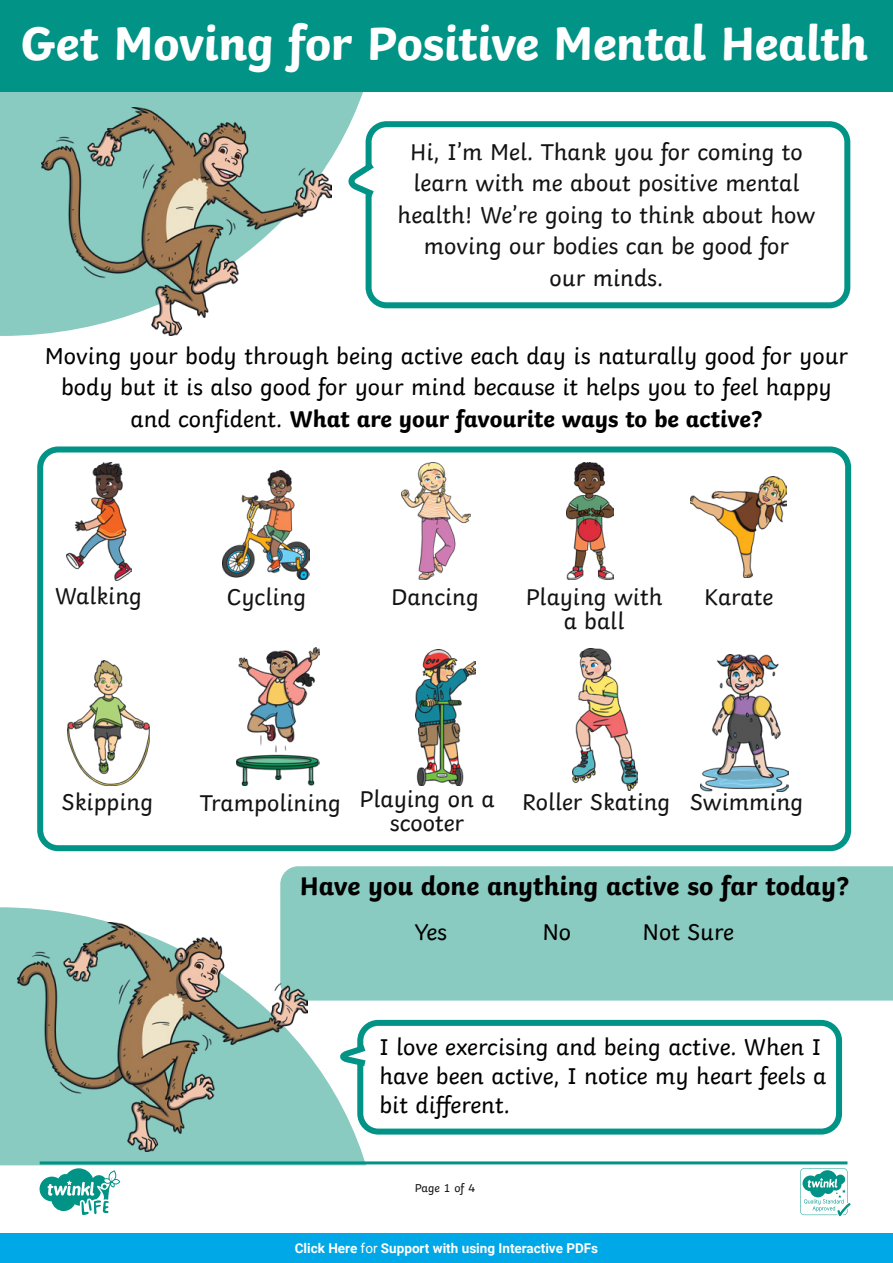
<style>
.page{position:relative;width:893px;height:1263px;background:#fff}
.page>*{position:absolute;margin:0;border:0;box-sizing:border-box;transform-origin:0 0}
.t1{font:700 49.5px "Twinkl";letter-spacing:-.01em;color:#fff}
.t2{font:700 27px "Twinkl";color:#000}
.t3{font:24px/31.5px "Twinkl";color:#000;text-align:center}
.t4{font:24px/31.5px "Twinkl";color:#131313;text-align:center}
.t5{font:700 13.5px "Roboto";color:#fff}
.t6{font:12px "Twinkl";letter-spacing:-.005em;color:#131313}
.s1{font-weight:700}
.s2{font-weight:400}
</style>
<div class="page">
<div style="left:37px;top:446px;width:814px;height:405px;border:6px solid #009386;border-radius:18px"></div>
<svg style="left:0;top:907px;width:381px;height:258px;fill:#8acbc1"></svg>
<div style="left:280px;top:866px;width:613px;height:134px;background:#8acbc1"></div>
<svg style="left:0;top:92px;width:382px;height:244px;fill:#8acbc1"></svg>
<div style="left:0;top:0;width:893px;height:92px;background:#009386"></div>
<img style="left:66px;top:462px;width:65px;height:118px">
<img style="left:690px;top:477px;width:96px;height:100px">
<img style="left:222px;top:471px;width:88px;height:109px">
<img style="left:402px;top:462px;width:68px;height:118px">
<img style="left:566px;top:462px;width:47px;height:118px">
<div style="left:366px;top:121px;width:484px;height:187px;border:6px solid #009386;border-radius:18px"></div>
<svg style="left:342px;top:157px;width:38px;height:45px"></svg>
<img style="left:41px;top:107px;width:291px;height:229px">
<img style="left:68px;top:660px;width:82px;height:125px">
<img style="left:700px;top:655px;width:89px;height:136px">
<img style="left:237px;top:647px;width:83px;height:138px">
<img style="left:415px;top:649px;width:61px;height:136px">
<img style="left:572px;top:649px;width:65px;height:141px">
<img style="left:17px;top:923px;width:290px;height:228px">
<div style="left:357px;top:1020px;width:485px;height:114px;border:6px solid #009386;border-radius:18px"></div>
<svg style="left:334px;top:1040px;width:38px;height:30px"></svg>
<svg style="left:40px;top:1161px;width:810px;height:55px"></svg>
<div style="left:0;top:1233px;width:893px;height:30px;background:#00a8e7"></div>
<h1 class="t1" style="left:21px;top:3px;width:849px">Get Moving for Positive Mental Health</h1>
<p class="t4" style="left:398px;top:134px;width:419px">Hi, I’m Mel. Thank you for coming to learn with me about positive mental health! We’re going to think about how moving our bodies can be good for<br>our minds.</p>
<p class="t3" style="left:45px;top:338px;width:805px">Moving your body through being active each day is naturally good for your body but it is also good for your mind because it helps you to feel happy and confident. <span class="s1">What are your favourite ways to be active?</span></p>
<p class="t4" style="left:55px;top:578px;width:88px">Walking</p>
<p class="t4" style="left:227px;top:579px;width:81px">Cycling</p>
<p class="t4" style="left:391px;top:579px;width:89px">Dancing</p>
<p class="t4" style="left:526px;top:583px;width:138px;line-height:24px">Playing with a ball</p>
<p class="t4" style="left:704px;top:579px;width:70px">Karate</p>
<p class="t4" style="left:62px;top:784px;width:93px">Skipping</p>
<p class="t4" style="left:390px;top:791px;width:106px;line-height:19.8px;text-align:left;text-indent:-190px">Trampolining Playing on a scooter</p>
<p class="t4" style="left:522px;top:784px;width:283px">Roller Skating Swimming</p>
<p class="t2" style="left:300px;top:863px;width:550px">Have you done anything active so far today?</p>
<p class="t3" style="left:415px;top:914px;width:34px">Yes</p>
<p class="t3" style="left:542px;top:914px;width:30px">No</p>
<p class="t3" style="left:643px;top:914px;width:93px">Not Sure</p>
<p class="t3" style="left:379px;top:1030px;width:448px;line-height:28.8px;text-align:left">I love exercising and being active. When I have been active, I notice my heart feels a bit different.</p>
<p class="t6" style="left:415px;top:1179px;width:62px">Page 1 of 4</p>
<p class="t5" style="left:295px;top:1239px;width:305px">Click Here <span class="s2">for</span> Support with using Interactive PDFs</p>
</div>
